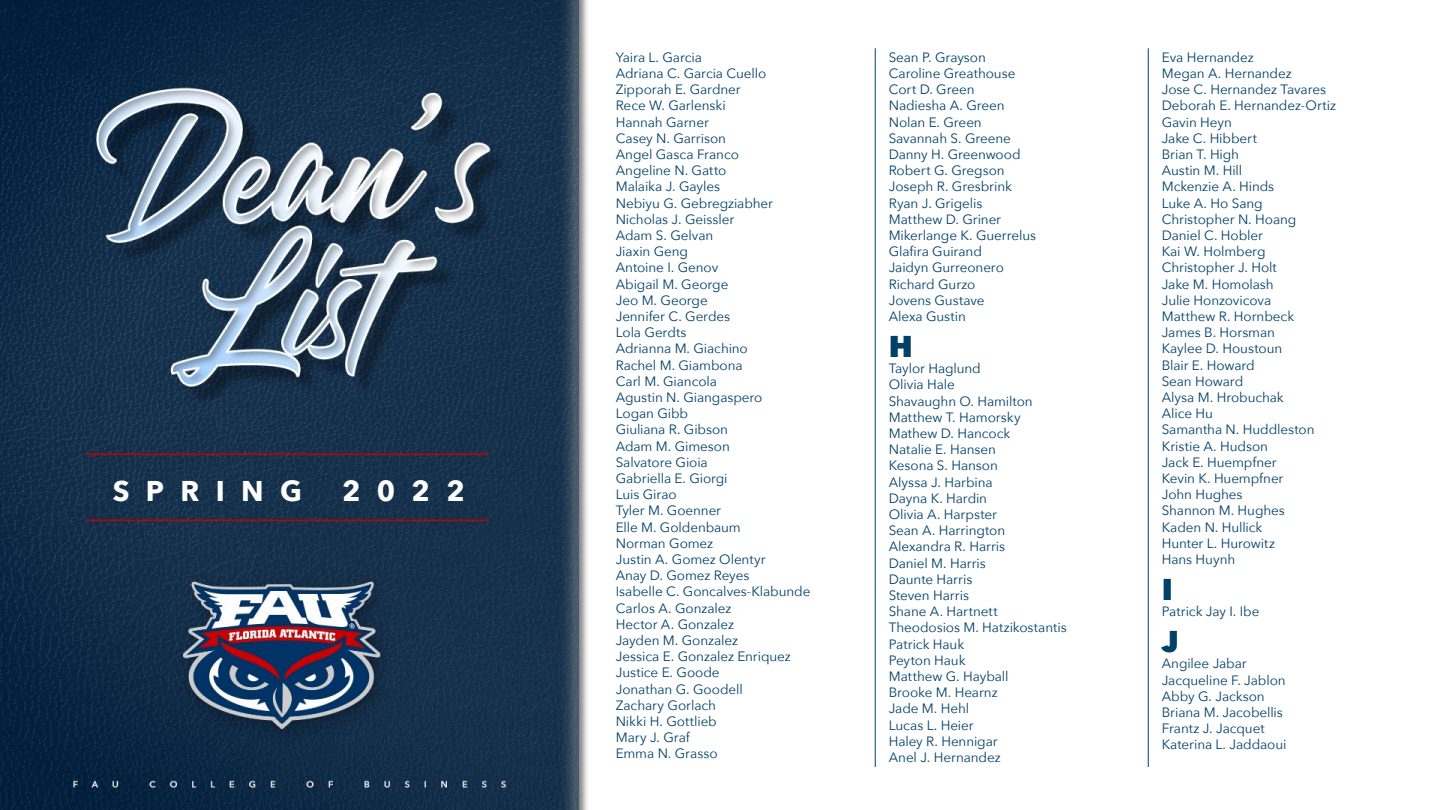
<style>
.page{position:relative;width:1440px;height:810px;background:#fff}
.page>*{position:absolute;margin:0;border:0;box-sizing:border-box;transform-origin:0 0}
.t1{font:800 30px "Avenir Next";color:#004069}
.t2{font:700 28.5px "Avenir Next";letter-spacing:.575em;color:#fff}
.t3{font:13.5px/16.2px "Avenir Next";letter-spacing:-.005em;color:#004069}
</style>
<div class="page">
<img style="left:0;top:0;width:1148px;height:810px">
<hr style="left:875px;top:48px;width:1px;height:719px;background:#004069">
<hr style="left:1148px;top:48px;width:1px;height:719px;background:#004069">
<h2 class="t2" style="left:113px;top:467px;width:191px">SPRING</h2>
<h2 class="t2" style="left:342px;top:467px;width:124px">2022</h2>
<p class="t3" style="left:616px;top:48px;width:196px">Yaira L. Garcia<br>Adriana C. Garcia Cuello<br>Zipporah E. Gardner<br>Rece W. Garlenski<br>Hannah Garner<br>Casey N. Garrison<br>Angel Gasca Franco<br>Angeline N. Gatto<br>Malaika J. Gayles<br>Nebiyu G. Gebregziabher<br>Nicholas J. Geissler<br>Adam S. Gelvan<br>Jiaxin Geng<br>Antoine I. Genov<br>Abigail M. George<br>Jeo M. George<br>Jennifer C. Gerdes<br>Lola Gerdts<br>Adrianna M. Giachino<br>Rachel M. Giambona<br>Carl M. Giancola<br>Agustin N. Giangaspero<br>Logan Gibb<br>Giuliana R. Gibson<br>Adam M. Gimeson<br>Salvatore Gioia<br>Gabriella E. Giorgi<br>Luis Girao<br>Tyler M. Goenner<br>Elle M. Goldenbaum<br>Norman Gomez<br>Justin A. Gomez Olentyr<br>Anay D. Gomez Reyes<br>Isabelle C. Goncalves-Klabunde<br>Carlos A. Gonzalez<br>Hector A. Gonzalez<br>Jayden M. Gonzalez<br>Jessica E. Gonzalez Enriquez<br>Justice E. Goode<br>Jonathan G. Goodell<br>Zachary Gorlach<br>Nikki H. Gottlieb<br>Mary J. Graf<br>Emma N. Grasso</p>
<p class="t3" style="left:889px;top:48px;width:149px">Sean P. Grayson<br>Caroline Greathouse<br>Cort D. Green<br>Nadiesha A. Green<br>Nolan E. Green<br>Savannah S. Greene<br>Danny H. Greenwood<br>Robert G. Gregson<br>Joseph R. Gresbrink<br>Ryan J. Grigelis<br>Matthew D. Griner<br>Mikerlange K. Guerrelus<br>Glafira Guirand<br>Jaidyn Gurreonero<br>Richard Gurzo<br>Jovens Gustave<br>Alexa Gustin</p>
<h1 class="t1" style="left:889px;top:328px;width:26px">H</h1>
<p class="t3" style="left:889px;top:360px;width:179px">Taylor Haglund<br>Olivia Hale<br>Shavaughn O. Hamilton<br>Matthew T. Hamorsky<br>Mathew D. Hancock<br>Natalie E. Hansen<br>Kesona S. Hanson<br>Alyssa J. Harbina<br>Dayna K. Hardin<br>Olivia A. Harpster<br>Sean A. Harrington<br>Alexandra R. Harris<br>Daniel M. Harris<br>Daunte Harris<br>Steven Harris<br>Shane A. Hartnett<br>Theodosios M. Hatzikostantis<br>Patrick Hauk<br>Peyton Hauk<br>Matthew G. Hayball<br>Brooke M. Hearnz<br>Jade M. Hehl<br>Lucas L. Heier<br>Haley R. Hennigar<br>Anel J. Hernandez</p>
<p class="t3" style="left:1162px;top:48px;width:176px">Eva Hernandez<br>Megan A. Hernandez<br>Jose C. Hernandez Tavares<br>Deborah E. Hernandez-Ortiz<br>Gavin Heyn<br>Jake C. Hibbert<br>Brian T. High<br>Austin M. Hill<br>Mckenzie A. Hinds<br>Luke A. Ho Sang<br>Christopher N. Hoang<br>Daniel C. Hobler<br>Kai W. Holmberg<br>Christopher J. Holt<br>Jake M. Homolash<br>Julie Honzovicova<br>Matthew R. Hornbeck<br>James B. Horsman<br>Kaylee D. Houstoun<br>Blair E. Howard<br>Sean Howard<br>Alysa M. Hrobuchak<br>Alice Hu<br>Samantha N. Huddleston<br>Kristie A. Hudson<br>Jack E. Huempfner<br>Kevin K. Huempfner<br>John Hughes<br>Shannon M. Hughes<br>Kaden N. Hullick<br>Hunter L. Hurowitz<br>Hans Huynh</p>
<h1 class="t1" style="left:1162px;top:571px;width:13px">I</h1>
<p class="t3" style="left:1162px;top:603px;width:99px">Patrick Jay I. Ibe</p>
<h1 class="t1" style="left:1162px;top:623px;width:19px">J</h1>
<p class="t3" style="left:1162px;top:655px;width:126px">Angilee Jabar<br>Jacqueline F. Jablon<br>Abby G. Jackson<br>Briana M. Jacobellis<br>Frantz J. Jacquet<br>Katerina L. Jaddaoui</p>
</div>
